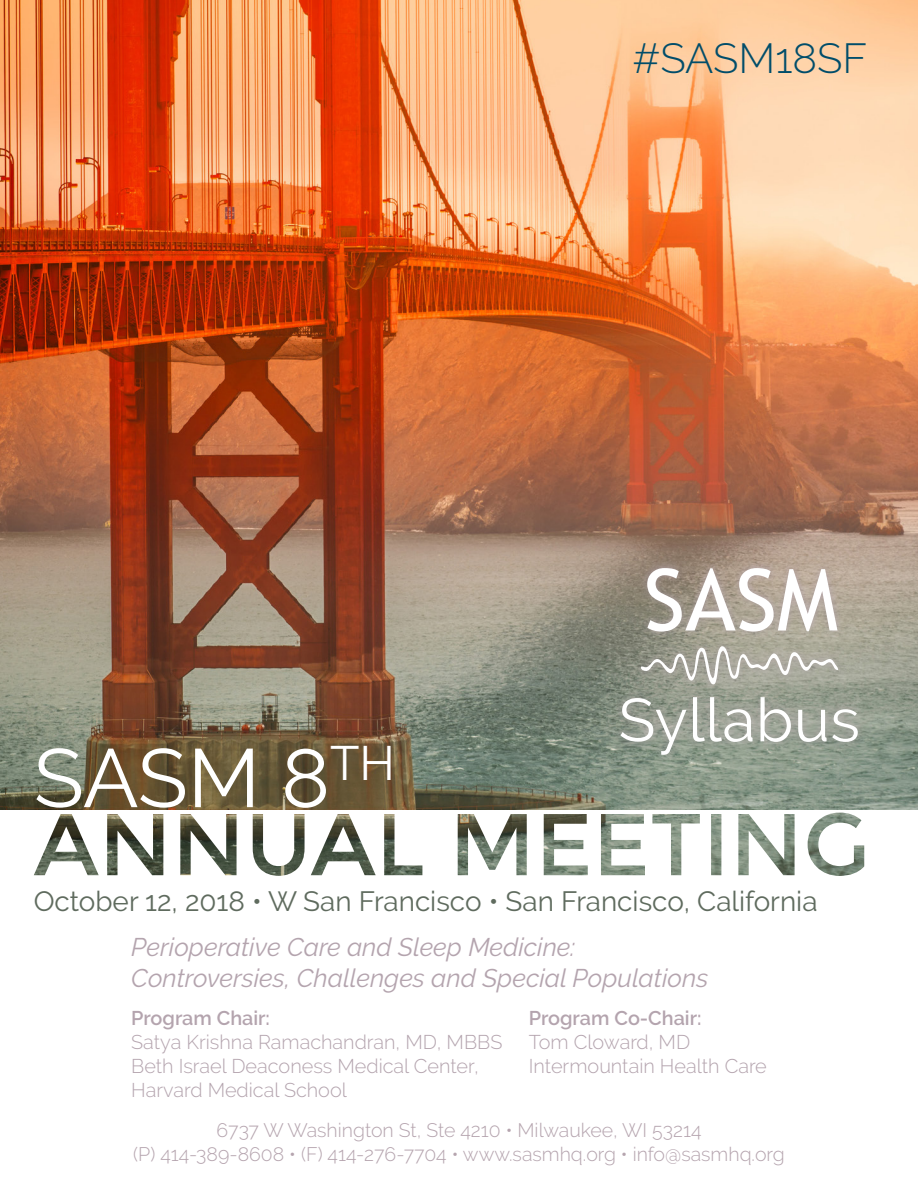
<style>
.page{position:relative;width:918px;height:1188px;background:#fff}
.page>*{position:absolute;margin:0;border:0;box-sizing:border-box;transform-origin:0 0}
.t1{font:82.5px "Raleway";color:#fff}
.t2{font:60.45px "Raleway";letter-spacing:.01em;color:#fff}
.t3{font:300 41.85px "Raleway";color:#014d6a}
.t4{font:27.9px "Raleway";color:#5f6b5e}
.t5{font:italic 25.5px/30.6px "Raleway";color:#b4a4ae}
.t6{font:300 19.8px/23.9px "Raleway";color:#b4a4ae}
.t7{font:300 19.5px "Raleway";color:#b5a4ae}
.s1{font-weight:600}
</style>
<div class="page">
<img style="left:0;top:0;width:918px;height:809px">
<div style="left:634px;top:560px;width:211px;height:132px;background:#b4a4ae;opacity:.75"></div>
<svg style="left:647px;top:568px;width:190px;height:64px"></svg>
<svg style="left:640px;top:646px;width:198px;height:39px;background:#b0b0a5"></svg>
<div style="left:612px;top:687px;width:255px;height:77px;background:#b4a4ae;opacity:.75"></div>
<img style="left:34px;top:813px;width:830px;height:63px">
<p class="t3" style="left:632px;top:34px;width:236px">#SASM18SF</p>
<p class="t1" style="left:34px;top:730px;width:363px">SASM 8<sup>TH</sup></p>
<p class="t2" style="left:619px;top:685px;width:243px">Syllabus</p>
<p class="t4" style="left:34px;top:885px;width:785px">October 12, 2018 • W San Francisco • San Francisco, California</p>
<p class="t5" style="left:131px;top:932px;width:579px">Perioperative Care and Sleep Medicine:<br>Controversies, Challenges and Special Populations</p>
<p class="t6" style="left:131px;top:1006px;width:373px"><span class="s1">Program Chair:<br></span>Satya Krishna Ramachandran, MD, MBBS<br>Beth Israel Deaconess Medical Center,<br>Harvard Medical School</p>
<p class="t6" style="left:529px;top:1006px;width:239px"><span class="s1">Program Co-Chair:<br></span>Tom Cloward, MD<br>Intermountain Health Care</p>
<p class="t7" style="left:217px;top:1119px;width:486px">6737 W Washington St, Ste 4210 • Milwaukee, WI 53214</p>
<p class="t7" style="left:133px;top:1142px;width:653px">(P) 414-389-8608 • (F) 414-276-7704 • www.sasmhq.org • info@sasmhq.org</p>
</div>
